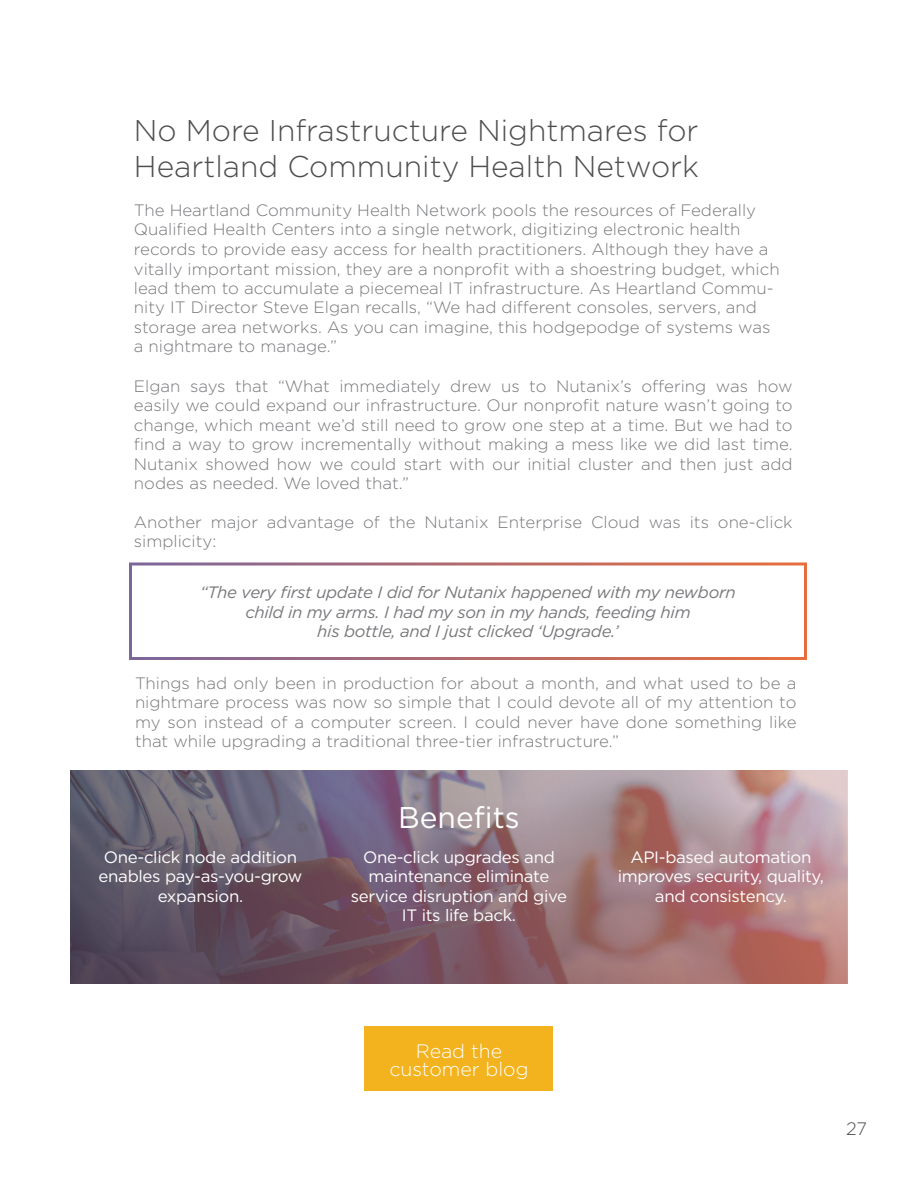
<style>
.page{position:relative;width:918px;height:1188px;background:#fff}
.page>*{position:absolute;margin:0;border:0;box-sizing:border-box;transform-origin:0 0}
.t1{font:300 30px/36px "Gotham";color:#4e4e4f}
.t2{font:30px "Gotham";color:#fff}
.t3{font:300 19.5px/18px "Gotham";color:#fff;text-align:center}
.t4{font:300 18px "Gotham";color:#4e4e4f}
.t5{font:300 16.5px/19.5px "Gotham";color:#77787b}
.t6{font:16.5px/19.5px "Gotham";letter-spacing:-.02em;color:#fff;text-align:center}
.t7{font:italic 16.5px/19.5px "Gotham";letter-spacing:-.02em;color:#77787b;text-align:center}
</style>
<div class="page">
<svg style="left:70px;top:770px;width:778px;height:213px;background:#886d77"></svg>
<div style="left:364px;top:1026px;width:190px;height:65px;background:#f3b31e"></div>
<h1 class="t1" style="left:134px;top:112px;width:567px">No More Infrastructure Nightmares for<br>Heartland Community Health Network</h1>
<p class="t5" style="left:134px;top:200px;width:647px">The Heartland Community Health Network pools the resources of Federally Qualified Health Centers into a single network, digitizing electronic health records to provide easy access for health practitioners. Although they have a vitally important mission, they are a nonprofit with a shoestring budget, which lead them to accumulate a piecemeal IT infrastructure. As Heartland Commu&shy;nity IT Director Steve Elgan recalls, “We had different consoles, servers, and storage area networks. As you can imagine, this hodgepodge of systems was a nightmare to manage.”</p>
<p class="t5" style="left:134px;top:375px;width:660px;text-align:justify">Elgan says that “What immediately drew us to Nutanix’s offering was how easily we could expand our infrastructure. Our nonprofit nature wasn’t going to change, which meant we’d still need to grow one step at a time. But we had to find a way to grow incrementally without making a mess like we did last time.<br>Nutanix showed how we could start with our initial cluster and then just add nodes as needed. We loved that.”</p>
<p class="t5" style="left:134px;top:512px;width:660px">Another major advantage of the Nutanix Enterprise Cloud was its one-click simplicity:</p>
<p class="t7" style="left:200px;top:582px;width:537px">“The very first update I did for Nutanix happened with my newborn child in my arms. I had my son in my hands, feeding him<br>his bottle, and I just clicked ‘Upgrade.’</p>
<p class="t5" style="left:135px;top:672px;width:663px;text-align:justify">Things had only been in production for about a month, and what used to be a nightmare process was now so simple that I could devote all of my attention to my son instead of a computer screen. I could never have done something like that while upgrading a traditional three-tier infrastructure.”</p>
<h1 class="t2" style="left:398px;top:798px;width:123px">Benefits</h1>
<p class="t6" style="left:99px;top:847px;width:205px">One-click node addition enables pay-as-you-grow expansion.</p>
<p class="t6" style="left:351px;top:847px;width:218px">One-click upgrades and maintenance eliminate service disruption and give<br>IT its life back.</p>
<p class="t6" style="left:618px;top:847px;width:208px">API-based automation improves security, quality, and consistency.</p>
<p class="t3" style="left:389px;top:1041px;width:141px">Read the customer blog</p>
<p class="t4" style="left:846px;top:1117px;width:22px">27</p>
</div>
